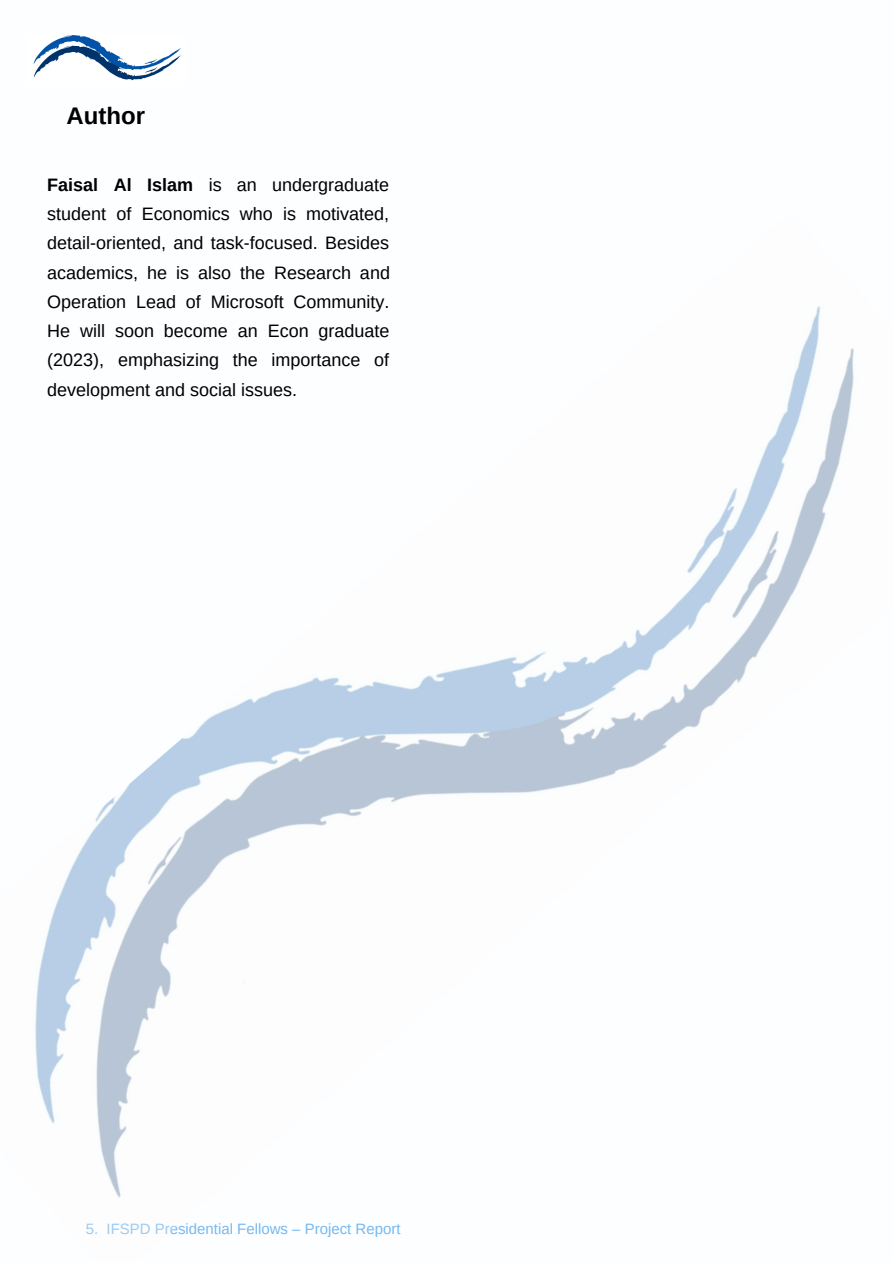
<style>
.page{position:relative;width:893px;height:1264px;background:#fff}
.page>*{position:absolute;margin:0;border:0;box-sizing:border-box;transform-origin:0 0}
.t1{font:700 24px "Arimo";color:#000}
.t2{font:18px/29.2px "Arimo";color:#000;text-align:justify}
.t3{font:15px "Arimo";color:#76b9f0}
.s1{font-weight:700}
</style>
<div class="page">
<img style="left:33px;top:35px;width:148px;height:46px">
<img style="left:35px;top:306px;width:819px;height:892px">
<h1 class="t1" style="left:66px;top:102px;width:80px">Author</h1>
<p class="t2" style="left:47px;top:170px;width:344px"><span class="s1">Faisal Al Islam</span> is an undergraduate student of Economics who is motivated, detail-oriented, and task-focused. Besides academics, he is also the Research and Operation Lead of Microsoft Community.<br>He will soon become an Econ graduate (2023), emphasizing the importance of development and social issues.</p>
<p class="t3" style="left:86px;top:1220px;width:316px">5. IFSPD Presidential Fellows – Project Report</p>
</div>
